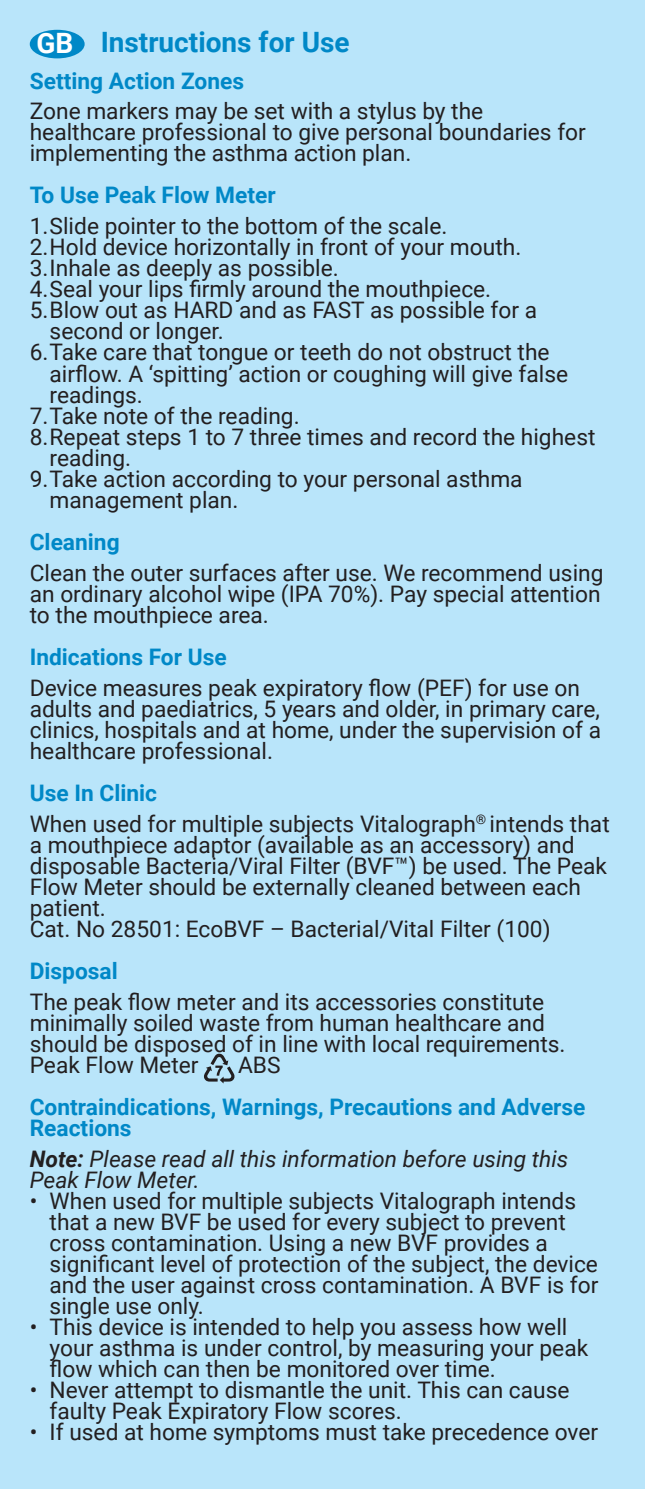
<style>
.page{position:relative;width:645px;height:1489px;background:#fff}
.page>*{position:absolute;margin:0;border:0;box-sizing:border-box;transform-origin:0 0}
.Language_heading{font:700 28px "Roboto";color:#0088c7}
.Language_heading-2{font:700 28px "Roboto";color:#fff}
.Paragraph{font:22.75px/21px "Roboto";color:#231f20}
.Headings{font:700 22.75px/21px "Roboto";color:#0088c7}
.Paragraph-2{font:italic 22.75px/21px "Roboto";color:#231f20}
.s1{font-weight:700}
</style>
<div class="page">
<div style="left:0;top:0;width:645px;height:1488px;background:#b9e5fa"></div>
<div style="left:30px;top:30px;width:55px;height:28px;background:#0088c7;border-radius:50%"></div>
<svg style="left:204px;top:1053px;width:31px;height:30px"></svg>
<p class="Language_heading-2" style="left:37px;top:23px;width:38px">GB</p>
<p class="Language_heading" style="left:101px;top:22px;width:250px">Instructions for Use</p>
<p class="Headings" style="left:30px;top:69px;width:216px">Setting Action Zones</p>
<p class="Paragraph" style="left:30px;top:100px;width:558px">Zone markers may be set with a stylus by the healthcare professional to give personal boundaries for implementing the asthma action plan.</p>
<p class="Headings" style="left:30px;top:184px;width:248px">To Use Peak Flow Meter</p>
<p class="Paragraph" style="left:30px;top:215px;width:419px">1.Slide pointer to the bottom of the scale.</p>
<p class="Paragraph" style="left:30px;top:236px;width:493px">2.Hold device horizontally in front of your mouth.</p>
<p class="Paragraph" style="left:30px;top:257px;width:310px">3.Inhale as deeply as possible.</p>
<p class="Paragraph" style="left:30px;top:278px;width:463px">4.Seal your lips firmly around the mouthpiece.</p>
<p class="Paragraph" style="left:50px;top:299px;width:489px;text-indent:-20px">5.Blow out as HARD and as FAST as possible for a second or longer.</p>
<p class="Paragraph" style="left:50px;top:341px;width:520px;text-indent:-20px">6.Take care that tongue or teeth do not obstruct the airflow. A ‘spitting’ action or coughing will give false readings.</p>
<p class="Paragraph" style="left:30px;top:404px;width:271px">7.Take note of the reading.</p>
<p class="Paragraph" style="left:50px;top:425px;width:547px;text-indent:-20px">8.Repeat steps 1 to 7 three times and record the highest reading.</p>
<p class="Paragraph" style="left:50px;top:467px;width:474px;text-indent:-20px">9.Take action according to your personal asthma management plan.</p>
<p class="Headings" style="left:30px;top:530px;width:91px">Cleaning</p>
<p class="Paragraph" style="left:30px;top:561px;width:575px">Clean the outer surfaces after use. We recommend using an ordinary alcohol wipe (IPA 70%). Pay special attention to the mouthpiece area.</p>
<p class="Headings" style="left:30px;top:645px;width:198px">Indications For Use</p>
<p class="Paragraph" style="left:30px;top:676px;width:573px">Device measures peak expiratory flow (PEF) for use on adults and paediatrics, 5 years and older, in primary care, clinics, hospitals and at home, under the supervision of a healthcare professional.</p>
<p class="Headings" style="left:30px;top:781px;width:129px">Use In Clinic</p>
<p class="Paragraph" style="left:30px;top:812px;width:581px">When used for multiple subjects Vitalograph<sup>®</sup> intends that a mouthpiece adaptor (available as an accessory) and disposable Bacteria/Viral Filter (BVF™) be used. The Peak Flow Meter should be externally cleaned between each patient.</p>
<p class="Paragraph" style="left:30px;top:917px;width:522px">Cat. No 28501: EcoBVF – Bacterial/Vital Filter (100)</p>
<p class="Headings" style="left:30px;top:959px;width:90px">Disposal</p>
<p class="Paragraph" style="left:30px;top:990px;width:537px">The peak flow meter and its accessories constitute minimally soiled waste from human healthcare and should be disposed of in line with local requirements.<br>Peak Flow Meter</p>
<p class="Paragraph" style="left:238px;top:1053px;width:44px">ABS</p>
<p class="Headings" style="left:30px;top:1095px;width:557px">Contraindications, Warnings, Precautions and Adverse<br>Reactions</p>
<p class="Paragraph-2" style="left:30px;top:1146px;width:540px"><span class="s1">Note:</span> Please read all this information before using this<br>Peak Flow Meter.</p>
<p class="Paragraph" style="left:50px;top:1188px;width:550px;text-indent:-20px">• When used for multiple subjects Vitalograph intends that a new BVF be used for every subject to prevent cross contamination. Using a new BVF provides a significant level of protection of the subject, the device and the user against cross contamination. A BVF is for single use only.</p>
<p class="Paragraph" style="left:50px;top:1314px;width:540px;text-indent:-20px">• This device is intended to help you assess how well your asthma is under control, by measuring your peak flow which can then be monitored over time.</p>
<p class="Paragraph" style="left:50px;top:1377px;width:521px;text-indent:-20px">• Never attempt to dismantle the unit. This can cause faulty Peak Expiratory Flow scores.</p>
<p class="Paragraph" style="left:30px;top:1419px;width:570px">• If used at home symptoms must take precedence over</p>
</div>
